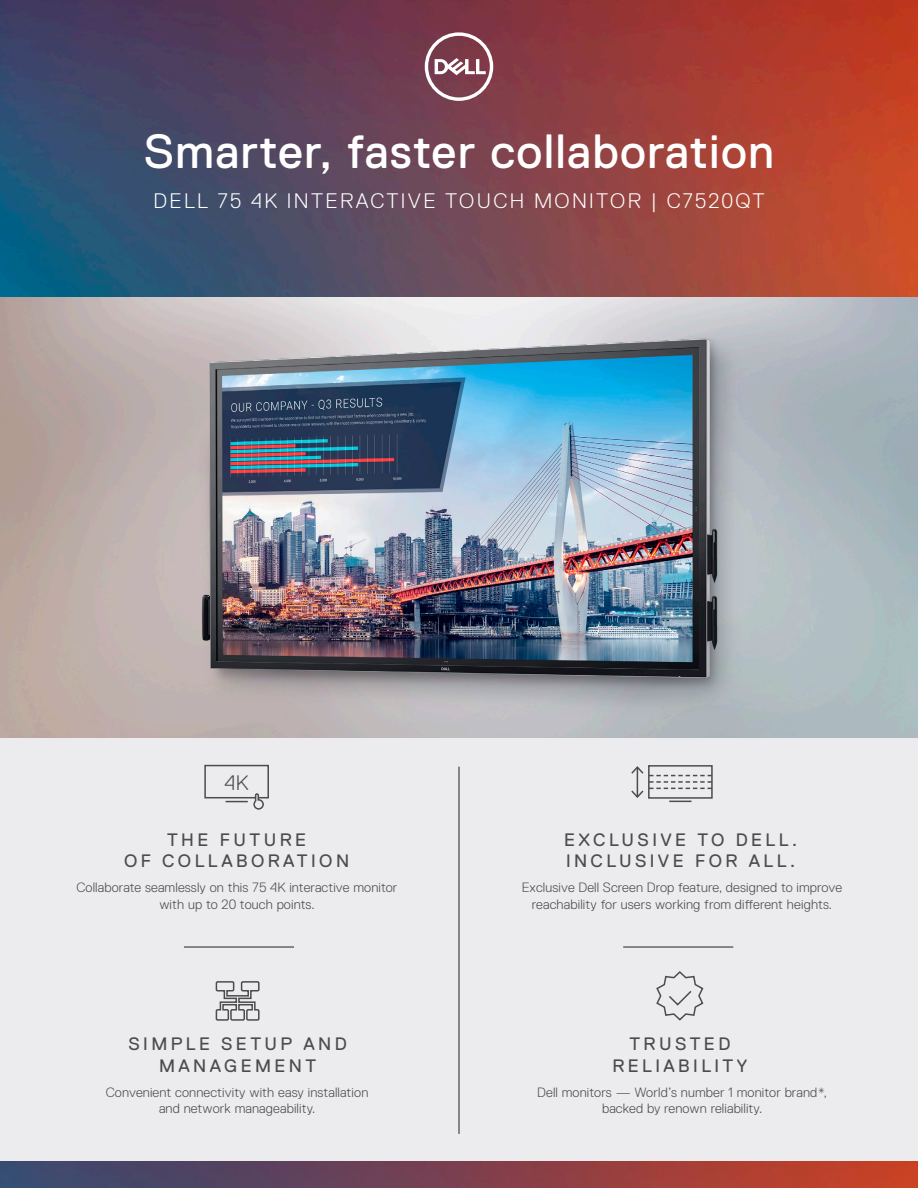
<style>
.page{position:relative;width:918px;height:1188px;background:#fff}
.page>*{position:absolute;margin:0;border:0;box-sizing:border-box;transform-origin:0 0}
.t1{font:48px "Dell Replica";letter-spacing:.025em;color:#fff}
.t2{font:300 21px "Dell Replica";letter-spacing:.11em;color:#fff}
.t3{font:300 21px "Dell Replica";color:#4b4c4d}
.t4{font:18px/21.6px "Dell Replica";letter-spacing:.19em;color:#4b4c4d;text-align:center}
.t5{font:300 13.5px/16.2px "Dell Replica";letter-spacing:.01em;color:#4b4c4d;text-align:center}
</style>
<div class="page">
<div style="left:0;top:739px;width:918px;height:422px;background:#ececee"></div>
<img style="left:0;top:0;width:918px;height:297px">
<img style="left:93px;top:293px;width:732px;height:446px">
<img style="left:0;top:1161px;width:918px;height:27px">
<svg style="left:425px;top:32px;width:68px;height:69px"></svg>
<hr style="left:184px;top:947px;width:110px;height:1px;background:#231f20">
<hr style="left:459px;top:767px;width:1px;height:367px;background:#231f20">
<hr style="left:623px;top:947px;width:110px;height:1px;background:#231f20">
<svg style="left:215px;top:981px;width:45px;height:40px"></svg>
<svg style="left:204px;top:764px;width:65px;height:46px"></svg>
<svg style="left:656px;top:971px;width:48px;height:50px"></svg>
<svg style="left:631px;top:765px;width:82px;height:38px"></svg>
<h1 class="t1" style="left:144px;top:125px;width:632px">Smarter, faster collaboration</h1>
<h2 class="t2" style="left:154px;top:189px;width:613px">DELL 75 4K INTERACTIVE TOUCH MONITOR | C7520QT</h2>
<h2 class="t3" style="left:225px;top:772px;width:26px">4K</h2>
<h3 class="t4" style="left:124px;top:829px;width:226px">THE FUTURE<br>OF COLLABORATION</h3>
<h3 class="t4" style="left:564px;top:829px;width:235px;text-align:left">EXCLUSIVE TO DELL.<br>INCLUSIVE FOR ALL.</h3>
<p class="t5" style="left:76px;top:880px;width:323px">Collaborate seamlessly on this 75 4K interactive monitor with up to 20 touch points.</p>
<p class="t5" style="left:522px;top:880px;width:322px">Exclusive Dell Screen Drop feature, designed to improve reachability for users working from different heights.</p>
<h3 class="t4" style="left:129px;top:1033px;width:220px">SIMPLE SETUP AND<br>MANAGEMENT</h3>
<h3 class="t4" style="left:612px;top:1033px;width:136px">TRUSTED<br>RELIABILITY</h3>
<p class="t5" style="left:106px;top:1085px;width:264px">Convenient connectivity with easy installation and network manageability.</p>
<p class="t5" style="left:537px;top:1085px;width:291px">Dell monitors — World’s number 1 monitor brand*, backed by renown reliability.</p>
</div>
